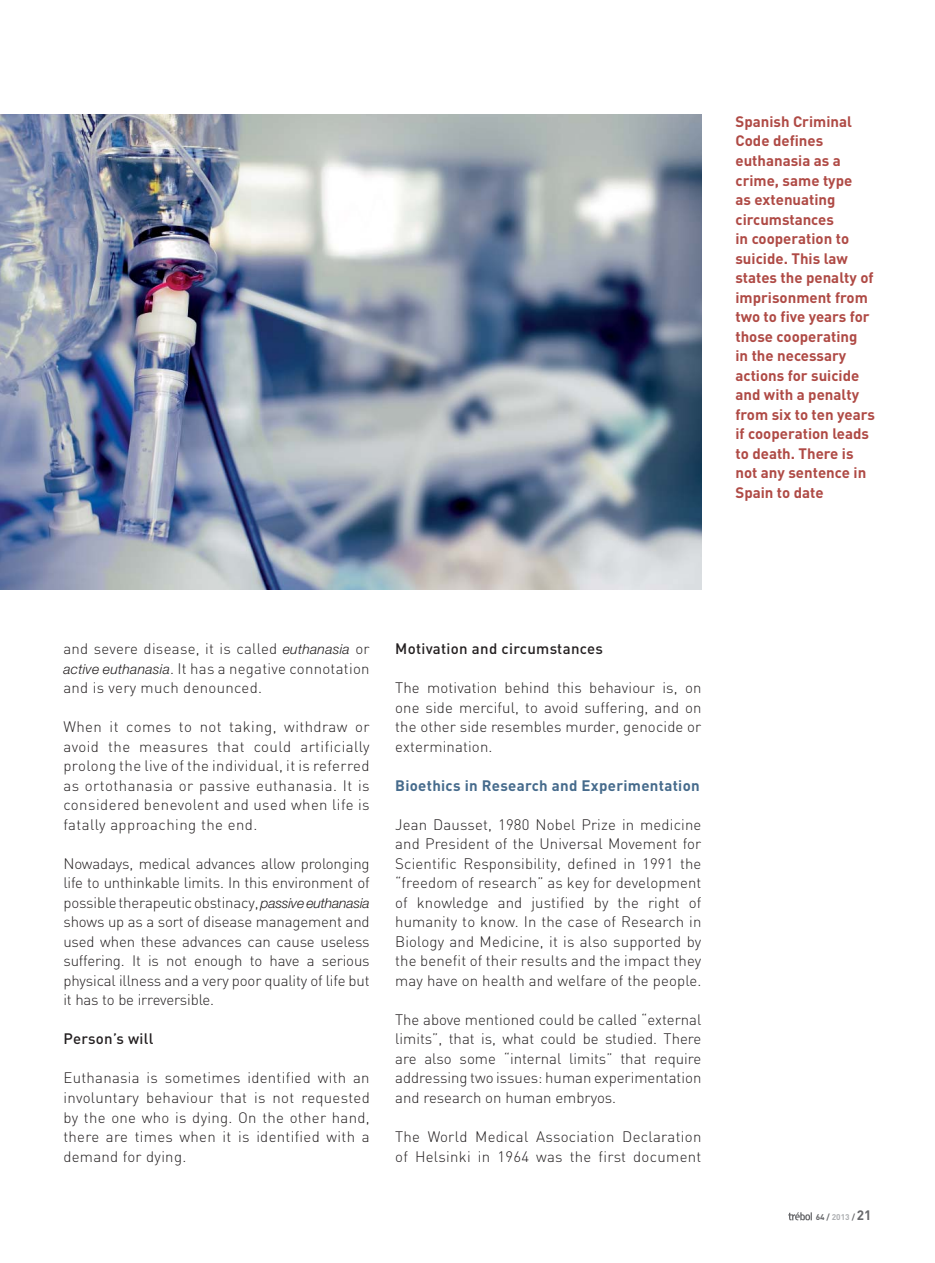
<style>
.page{position:relative;width:935px;height:1263px;background:#fff}
.page>*{position:absolute;margin:0;border:0;box-sizing:border-box;transform-origin:0 0}
.t1{font:300 15px/19.5px "DIN";letter-spacing:.01em;color:#231f20;text-align:justify}
.t2{font:700 15px/19.5px "DIN";color:#af4a45}
.t3{font:500 15px "DIN";letter-spacing:.02em;color:#231f20}
.t4{font:700 15px "DIN";letter-spacing:.02em;color:#466b8c}
.t5{font:700 8.25px "DIN";color:#67686b}
.s1{font-family:"Helvetica Neue";font-style:italic;font-size:13.8px}
.s2{color:#aeb0b3}
.s3{font-size:13.5px}
</style>
<div class="page">
<svg style="left:788px;top:1212px;width:24px;height:8px"></svg>
<img style="left:0;top:114px;width:701px;height:475px">
<p class="t2" style="left:735px;top:114px;width:141px">Spanish Criminal<br>Code defines euthanasia as a crime, same type<br>as extenuating circumstances<br>in cooperation to suicide. This law states the penalty of imprisonment from two to five years for those cooperating<br>in the necessary actions for suicide and with a penalty from six to ten years if cooperation leads to death. There is not any sentence in<br>Spain to date</p>
<p class="t1" style="left:63px;top:640px;width:308px">and severe disease, it is called <span class="s1">euthanasia</span> or <span class="s1">active euthanasia</span>. It has a negative connotation and is very much denounced.</p>
<p class="t1" style="left:63px;top:718px;width:308px">When it comes to not taking, withdraw or avoid the measures that could artificially prolong the live of the individual, it is referred as ortothanasia or passive euthanasia. It is considered benevolent and used when life is fatally approaching the end.</p>
<p class="t1" style="left:63px;top:855px;width:308px">Nowadays, medical advances allow prolonging life to unthinkable limits. In this environment of possible therapeutic obstinacy, <span class="s1">passive euthanasia </span>shows up as a sort of disease management and used when these advances can cause useless suffering. It is not enough to have a serious physical illness and a very poor quality of life but it has to be irreversible.</p>
<p class="t3" style="left:63px;top:1033px;width:92px">Person’s will</p>
<p class="t1" style="left:63px;top:1069px;width:308px">Euthanasia is sometimes identified with an involuntary behaviour that is not requested by the one who is dying. On the other hand, there are times when it is identified with a demand for dying.</p>
<p class="t3" style="left:395px;top:643px;width:209px">Motivation and circumstances</p>
<p class="t1" style="left:395px;top:679px;width:308px">The motivation behind this behaviour is, on one side merciful, to avoid suffering, and on the other side resembles murder, genocide or extermination.</p>
<p class="t4" style="left:395px;top:779px;width:306px">Bioethics in Research and Experimentation</p>
<p class="t1" style="left:395px;top:816px;width:308px">Jean Dausset, 1980 Nobel Prize in medicine and President of the Universal Movement for Scientific Responsibility, defined in 1991 the “freedom of research” as key for development of knowledge and justified by the right of humanity to know. In the case of Research in Biology and Medicine, it is also supported by the benefit of their results and the impact they may have on health and welfare of the people.</p>
<p class="t1" style="left:395px;top:1011px;width:308px">The above mentioned could be called “external limits”, that is, what could be studied. There are also some “internal limits” that require addressing two issues: human experimentation and research on human embryos.</p>
<p class="t1" style="left:395px;top:1128px;width:308px">The World Medical Association Declaration of Helsinki in 1964 was the first document</p>
<p class="t5" style="left:815px;top:1214px;width:57px">64 / <span class="s2">2013</span> / <span class="s3">21</span></p>
</div>
